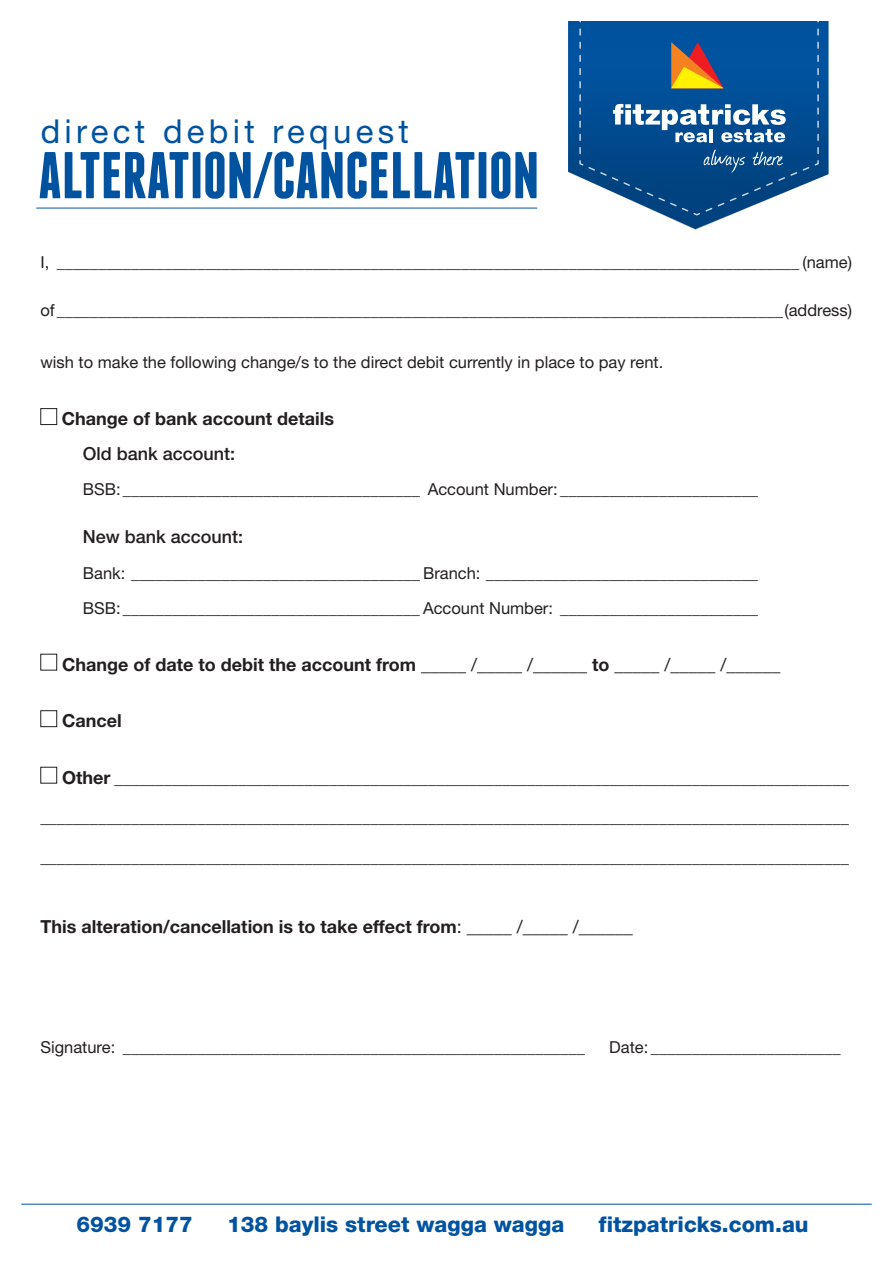
<style>
.page{position:relative;width:893px;height:1263px;background:#fff}
.page>*{position:absolute;margin:0;border:0;box-sizing:border-box;transform-origin:0 0}
.t1{font:700 66px "Franchise Free";letter-spacing:-.005em;color:#0153a0}
.t2{font:33px "Helvetica Neue";letter-spacing:.13em;color:#0153a0}
.t3{font:800 21.75px "Helvetica Neue";color:#0153a0}
.t4{font:700 18px "Helvetica Neue";color:#231f20}
.t5{font:18px "Helvetica Neue";color:#231f20}
.t6{font:500 18px "Helvetica Neue";color:#231f20}
.t7{font:16.5px "Helvetica Neue";color:#231f20}
.s1{font-weight:700}
.s2{font-weight:700;font-size:18px}
.s3{font-weight:400}
</style>
<div class="page">
<hr style="left:36px;top:208px;width:501px;height:1px;background:#0153a0">
<div style="left:40px;top:408px;width:17px;height:17px;border:1px solid #231f20"></div>
<div style="left:40px;top:654px;width:17px;height:16px;border:1px solid #231f20"></div>
<div style="left:40px;top:710px;width:17px;height:17px;border:1px solid #231f20"></div>
<div style="left:40px;top:767px;width:17px;height:16px;border:1px solid #231f20"></div>
<svg style="left:568px;top:21px;width:261px;height:209px"></svg>
<svg style="left:575px;top:21px;width:244px;height:194px;background:#2b669c"></svg>
<hr style="left:21px;top:1204px;width:851px;height:1px;background:#0153a0">
<p class="t2" style="left:41px;top:111px;width:370px">direct debit request</p>
<p class="t1" style="left:38px;top:144px;width:503px">ALTERATION/CANCELLATION</p>
<p class="t7" style="left:40px;top:252px;width:813px">I, __________________________________________________________________________________________ (name)</p>
<p class="t7" style="left:40px;top:300px;width:813px">of ________________________________________________________________________________________(address)</p>
<p class="t7" style="left:40px;top:353px;width:624px">wish to make the following change/s to the direct debit currently in place to pay rent.</p>
<p class="t4" style="left:62px;top:407px;width:274px">Change of bank account details</p>
<p class="t6" style="left:83px;top:443px;width:154px">Old bank account:</p>
<p class="t7" style="left:83px;top:480px;width:677px">BSB: ____________________________________ Account Number: ________________________</p>
<p class="t6" style="left:83px;top:526px;width:162px">New bank account:</p>
<p class="t7" style="left:83px;top:563px;width:677px">Bank: ___________________________________ Branch: _________________________________</p>
<p class="t7" style="left:83px;top:598px;width:677px">BSB: ____________________________________ Account Number: ________________________</p>
<p class="t5" style="left:62px;top:653px;width:720px"><span class="s1">Change of date to debit the account from</span> _____ /_____ /______ <span class="s1">to</span> _____ /_____ /______</p>
<p class="t4" style="left:62px;top:709px;width:61px">Cancel</p>
<p class="t7" style="left:62px;top:768px;width:788px"><span class="s2">Other</span> _________________________________________________________________________________________</p>
<p class="t7" style="left:40px;top:807px;width:810px">__________________________________________________________________________________________________</p>
<p class="t7" style="left:40px;top:847px;width:810px">__________________________________________________________________________________________________</p>
<p class="t4" style="left:40px;top:915px;width:594px">This alteration/cancellation is to take effect from<span class="s3">: _____ /_____ /______</span></p>
<p class="t7" style="left:40px;top:1037px;width:546px">Signature: ________________________________________________________</p>
<p class="t7" style="left:609px;top:1037px;width:233px">Date: _______________________</p>
<p class="t3" style="left:76px;top:1211px;width:118px">6939 7177</p>
<p class="t3" style="left:227px;top:1211px;width:339px">138 baylis street wagga wagga</p>
<p class="t3" style="left:599px;top:1211px;width:211px">fitzpatricks.com.au</p>
</div>
